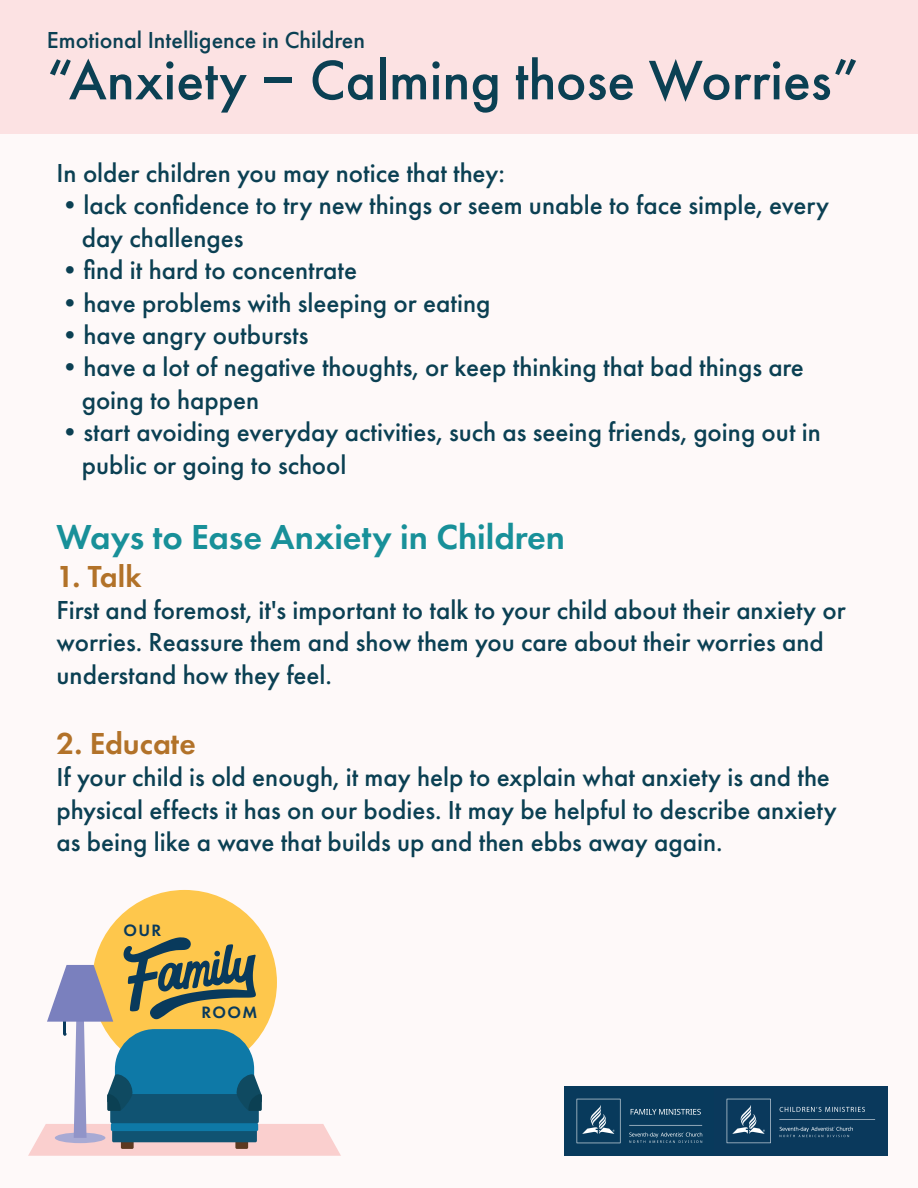
<style>
.page{position:relative;width:918px;height:1188px;background:#fff}
.page>*{position:absolute;margin:0;border:0;box-sizing:border-box;transform-origin:0 0}
.t1{font:500 57.75px "Futura PT";color:#0b4053}
.t2{font:600 36px "Futura PT";color:#189099}
.t3{font:600 31.5px "Futura PT";color:#b27229}
.t4{font:500 27px/32.4px "Futura PT";color:#0b4053}
.t5{font:500 24px "Futura PT";color:#0b4053}
.t6{font:600 17.1px "Futura PT";letter-spacing:.08em;color:#093a5c}
</style>
<div class="page">
<div style="left:0;top:133px;width:918px;height:1055px;background:#fef9f9"></div>
<div style="left:92px;top:890px;width:185px;height:185px;background:#fec74c;border-radius:50%"></div>
<svg style="left:28px;top:937px;width:313px;height:219px"></svg>
<div style="left:111px;top:1123px;width:147px;height:8px;background:#0e79a7;border-radius:2px"></div>
<img style="left:564px;top:1087px;width:323px;height:69px">
<div style="left:0;top:0;width:918px;height:133px;background:#fce2e3"></div>
<p class="t5" style="left:47px;top:25px;width:320px">Emotional Intelligence in Children</p>
<h1 class="t1" style="left:47px;top:45px;width:814px">“Anxiety Calming those Worries”</h1>
<p class="t4" style="left:57px;top:157px;width:450px">In older children you may notice that they:</p>
<p class="t4" style="left:82px;top:189px;width:749px;text-indent:-25px">•lack confidence to try new things or seem unable to face simple, every day challenges</p>
<p class="t4" style="left:57px;top:254px;width:302px">•find it hard to concentrate</p>
<p class="t4" style="left:57px;top:286px;width:435px">•have problems with sleeping or eating</p>
<p class="t4" style="left:57px;top:319px;width:254px">•have angry outbursts</p>
<p class="t4" style="left:82px;top:351px;width:724px;text-indent:-25px">•have a lot of negative thoughts, or keep thinking that bad things are going to happen</p>
<p class="t4" style="left:82px;top:416px;width:741px;text-indent:-25px">•start avoiding everyday activities, such as seeing friends, going out in public or going to school</p>
<h2 class="t2" style="left:57px;top:515px;width:510px">Ways to Ease Anxiety in Children</h2>
<p class="t3" style="left:57px;top:556px;width:86px">1. Talk</p>
<p class="t4" style="left:57px;top:594px;width:791px">First and foremost, it's important to talk to your child about their anxiety or worries. Reassure them and show them you care about their worries and understand how they feel.</p>
<p class="t3" style="left:57px;top:724px;width:141px">2. Educate</p>
<p class="t4" style="left:57px;top:761px;width:782px">If your child is old enough, it may help to explain what anxiety is and the physical effects it has on our bodies. It may be helpful to describe anxiety as being like a wave that builds up and then ebbs away again.</p>
<p class="t6" style="left:124px;top:920px;width:39px">OUR</p>
<p class="t6" style="left:201px;top:1002px;width:57px">ROOM</p>
</div>
